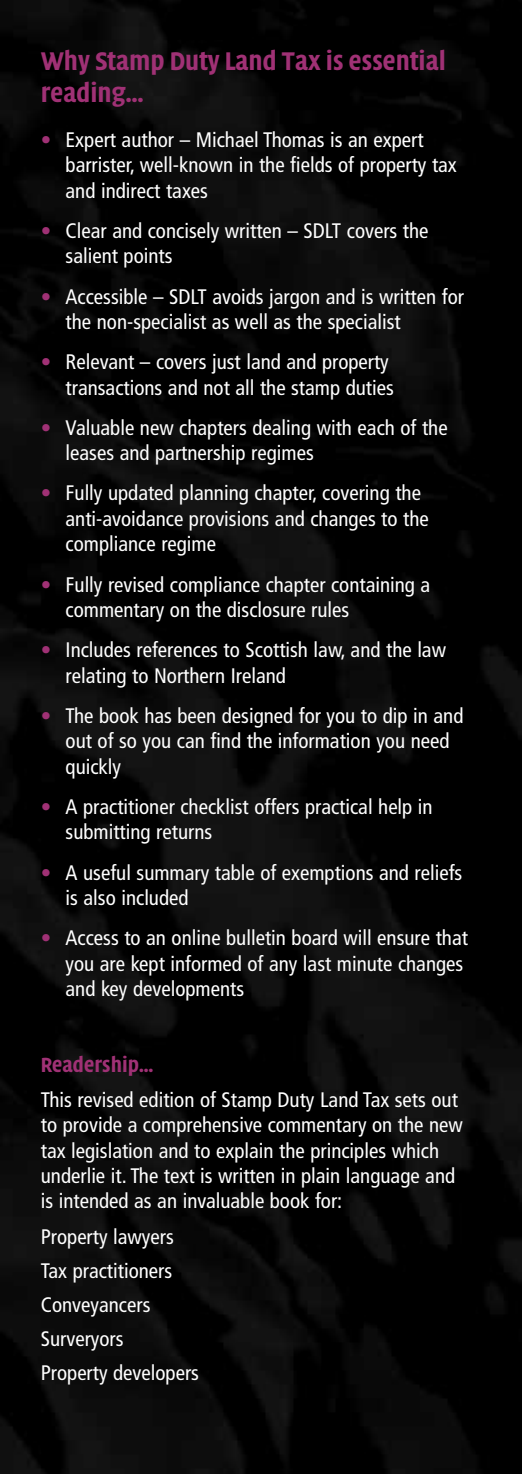
<style>
.page{position:relative;width:522px;height:1474px;background:#fff}
.page>*{position:absolute;margin:0;border:0;box-sizing:border-box;transform-origin:0 0}
.t1{font:700 26.25px/31.5px "Quadraat Head";color:#a03175}
.t2{font:condensed 21px/25.4px "Frutiger LT Std";color:#fff}
.t3{font:700 21px "Quadraat Head";color:#a03175}
.s1{color:#a03175}
</style>
<div class="page">
<img style="left:0;top:0;width:522px;height:1473px">
<hr style="left:521px;top:0;width:1px;height:495px;background:#a03175">
<hr style="left:521px;top:672px;width:1px;height:65px;background:#231f1f">
<p class="t1" style="left:41px;top:46px;width:407px">Why Stamp Duty Land Tax is essential reading…</p>
<p class="t2" style="left:66px;top:128px;width:393px;text-indent:-25px"><span class="s1">•</span> Expert author – Michael Thomas is an expert barrister, well-known in the fields of property tax and indirect taxes</p>
<p class="t2" style="left:66px;top:219px;width:364px;text-indent:-25px"><span class="s1">•</span> Clear and concisely written – SDLT covers the salient points</p>
<p class="t2" style="left:66px;top:284px;width:400px;text-indent:-25px"><span class="s1">•</span> Accessible – SDLT avoids jargon and is written for the non-specialist as well as the specialist</p>
<p class="t2" style="left:41px;top:350px;width:355px;text-align:right"><span class="s1">•</span> Relevant – covers just land and property transactions and not all the stamp duties</p>
<p class="t2" style="left:66px;top:416px;width:384px;text-indent:-25px"><span class="s1">•</span> Valuable new chapters dealing with each of the leases and partnership regimes</p>
<p class="t2" style="left:66px;top:481px;width:365px;text-indent:-25px"><span class="s1">•</span> Fully updated planning chapter, covering the anti-avoidance provisions and changes to the compliance regime</p>
<p class="t2" style="left:66px;top:572px;width:366px;text-indent:-25px"><span class="s1">•</span> Fully revised compliance chapter containing a commentary on the disclosure rules</p>
<p class="t2" style="left:66px;top:638px;width:382px;text-indent:-25px"><span class="s1">•</span> Includes references to Scottish law, and the law relating to Northern Ireland</p>
<p class="t2" style="left:66px;top:704px;width:399px;text-indent:-25px"><span class="s1">•</span> The book has been designed for you to dip in and out of so you can find the information you need quickly</p>
<p class="t2" style="left:66px;top:795px;width:369px;text-indent:-25px"><span class="s1">•</span> A practitioner checklist offers practical help in submitting returns</p>
<p class="t2" style="left:66px;top:860px;width:398px;text-indent:-25px"><span class="s1">•</span> A useful summary table of exemptions and reliefs is also included</p>
<p class="t2" style="left:66px;top:926px;width:404px;text-indent:-25px"><span class="s1">•</span> Access to an online bulletin board will ensure that you are kept informed of any last minute changes and key developments</p>
<p class="t3" style="left:41px;top:1055px;width:114px">Readership…</p>
<p class="t2" style="left:41px;top:1087px;width:424px">This revised edition of Stamp Duty Land Tax sets out to provide a comprehensive commentary on the new tax legislation and to explain the principles which underlie it. The text is written in plain language and is intended as an invaluable book for:</p>
<p class="t2" style="left:41px;top:1220px;width:160px;line-height:34.1px">Property lawyers<br>Tax practitioners<br>Conveyancers<br>Surveryors<br>Property developers</p>
</div>
